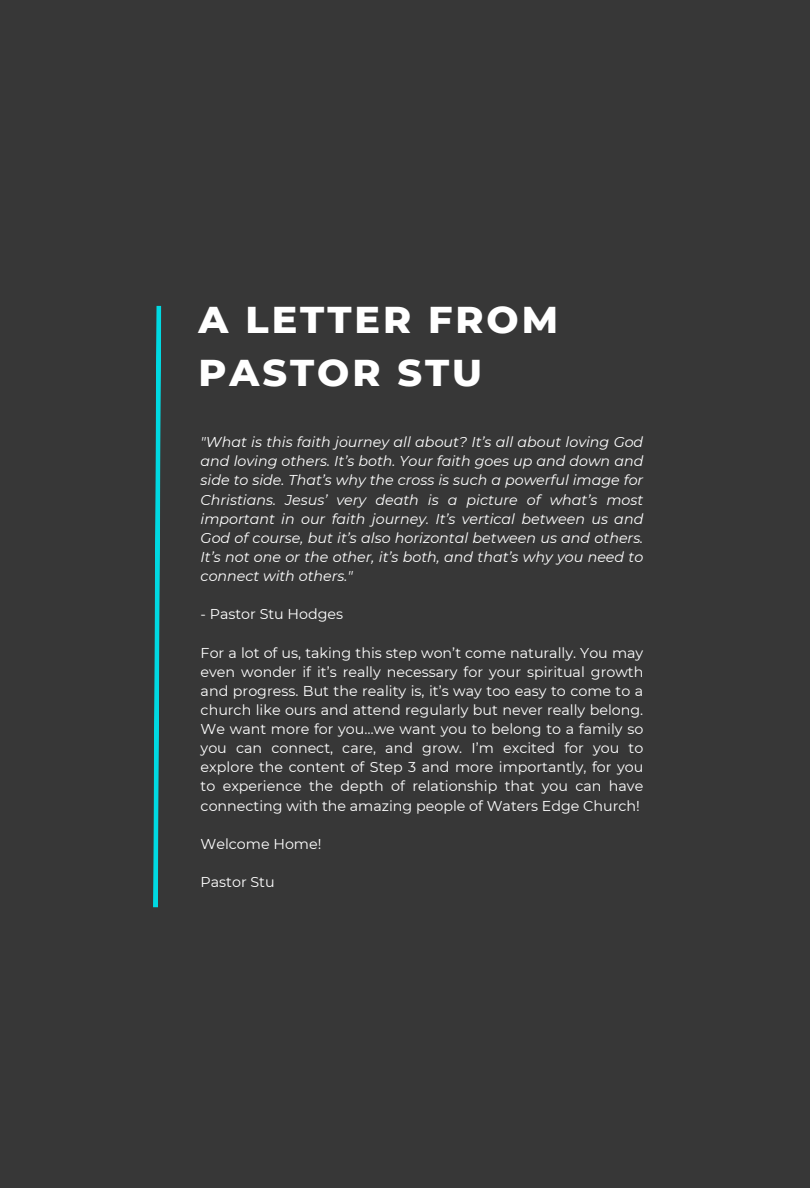
<style>
.page{position:relative;width:810px;height:1188px;background:#373737}
.page>*{position:absolute;margin:0;border:0;box-sizing:border-box;transform-origin:0 0}
.t1{font:800 38.1px/53.1px "Montserrat";letter-spacing:.075em;color:#fff}
.t2{font:14.25px/19.2px "Montserrat";color:#fff;text-align:justify}
.t3{font:italic 14.25px/19.2px "Montserrat";color:#fff;text-align:justify}
</style>
<div class="page">
<svg style="left:153px;top:306px;width:8px;height:602px"></svg>
<h1 class="t1" style="left:199px;top:293px;width:361px">A LETTER FROM<br>PASTOR STU</h1>
<p class="t3" style="left:201px;top:432px;width:444px">"What is this faith journey all about? It’s all about loving God and loving others. It’s both. Your faith goes up and down and side to side. That’s why the cross is such a powerful image for Christians. Jesus’ very death is a picture of what’s most important in our faith journey. It’s vertical between us and God of course, but it’s also horizontal between us and others.<br>It’s not one or the other, it’s both, and that’s why you need to connect with others."</p>
<p class="t2" style="left:201px;top:605px;width:144px">- Pastor Stu Hodges</p>
<p class="t2" style="left:201px;top:643px;width:444px">For a lot of us, taking this step won’t come naturally. You may even wonder if it’s really necessary for your spiritual growth and progress. But the reality is, it’s way too easy to come to a church like ours and attend regularly but never really belong.<br>We want more for you…we want you to belong to a family so you can connect, care, and grow. I’m excited for you to explore the content of Step 3 and more importantly, for you to experience the depth of relationship that you can have connecting with the amazing people of Waters Edge Church!</p>
<p class="t2" style="left:201px;top:834px;width:122px">Welcome Home!</p>
<p class="t2" style="left:201px;top:872px;width:76px">Pastor Stu</p>
</div>
